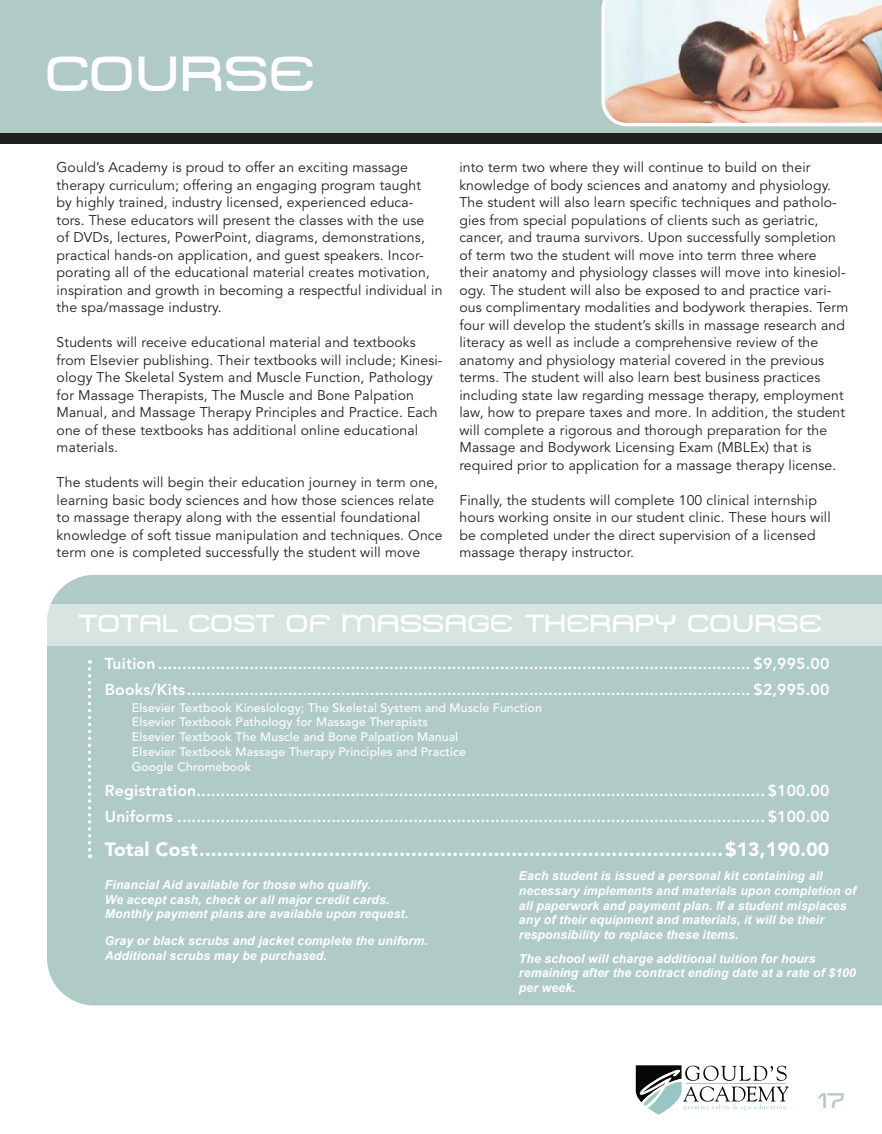
<style>
.page{position:relative;width:882px;height:1134px;background:#fff}
.page>*{position:absolute;margin:0;border:0;box-sizing:border-box;transform-origin:0 0}
.t1{font:49px "Metro DF";color:#fff}
.t2{font:24.5px "Metro DF";color:#fff}
.t3{font:21px "Metro DF";color:#b0cbc6}
.t4{font:900 19.25px "Avenir LT Std";letter-spacing:.01em;color:#fff}
.t5{font:800 15.75px/26.2px "Avenir LT Std";letter-spacing:.01em;color:#fff}
.t6{font:14px/17.5px "Avenir LT Std";letter-spacing:.01em;color:#221f1f}
.t7{font:italic 700 12.25px/14.7px "Arial";letter-spacing:.01em;color:#fff}
.t8{font:500 12.25px/14.7px "Avenir LT Std";letter-spacing:.01em;color:#fff}
</style>
<div class="page">
<svg style="left:636px;top:1065px;width:153px;height:50px"></svg>
<div style="left:0;top:126px;width:882px;height:18px;background:#221f1f"></div>
<div style="left:0;top:0;width:882px;height:133px;background:#b0cbc6"></div>
<img style="left:601px;top:0;width:281px;height:127px">
<div style="left:47px;top:575px;width:835px;height:430px;background:#b0cbc6"></div>
<div style="left:47px;top:604px;width:835px;height:41px;background:#d7e4e2"></div>
<svg style="left:88px;top:660px;width:3px;height:198px"></svg>
<h1 class="t1" style="left:47px;top:45px;width:270px">COURSE</h1>
<p class="t6" style="left:57px;top:160px;width:387px">Gould’s Academy is proud to offer an exciting massage therapy curriculum; offering an engaging program taught<br>by highly trained, industry licensed, experienced educa&shy;tors. These educators will present the classes with the use<br>of DVDs, lectures, PowerPoint, diagrams, demonstrations, practical hands-on application, and guest speakers. Incor&shy;porating all of the educational material creates motivation, inspiration and growth in becoming a respectful individual in the spa/massage industry.</p>
<p class="t6" style="left:57px;top:335px;width:387px">Students will receive educational material and textbooks from Elsevier publishing. Their textbooks will include; Kinesi&shy;ology The Skeletal System and Muscle Function, Pathology for Massage Therapists, The Muscle and Bone Palpation Manual, and Massage Therapy Principles and Practice. Each one of these textbooks has additional online educational materials.</p>
<p class="t6" style="left:57px;top:475px;width:387px">The students will begin their education journey in term one, learning basic body sciences and how those sciences relate to massage therapy along with the essential foundational knowledge of soft tissue manipulation and techniques. Once term one is completed successfully the student will move</p>
<p class="t6" style="left:459px;top:160px;width:390px">into term two where they will continue to build on their knowledge of body sciences and anatomy and physiology.<br>The student will also learn specific techniques and patholo&shy;gies from special populations of clients such as geriatric, cancer, and trauma survivors. Upon successfully sompletion of term two the student will move into term three where their anatomy and physiology classes will move into kinesiol&shy;ogy. The student will also be exposed to and practice vari&shy;ous complimentary modalities and bodywork therapies. Term four will develop the student’s skills in massage research and literacy as well as include a comprehensive review of the anatomy and physiology material covered in the previous terms. The student will also learn best business practices including state law regarding message therapy, employment law, how to prepare taxes and more. In addition, the student will complete a rigorous and thorough preparation for the Massage and Bodywork Licensing Exam (MBLEx) that is required prior to application for a massage therapy license.</p>
<p class="t6" style="left:459px;top:492px;width:373px">Finally, the students will complete 100 clinical internship hours working onsite in our student clinic. These hours will be completed under the direct supervision of a licensed massage therapy instructor.</p>
<h2 class="t2" style="left:78px;top:610px;width:746px">TOTAL COST OF MASSAGE THERAPY COURSE</h2>
<p class="t5" style="left:105px;top:651px;width:726px">Tuition ........................................................................................................................... $9,995.00<br>Books/Kits ..................................................................................................................... $2,995.00</p>
<p class="t8" style="left:132px;top:701px;width:412px">Elsevier Textbook Kinesiology; The Skeletal System and Muscle Function Elsevier Textbook Pathology for Massage Therapists<br>Elsevier Textbook The Muscle and Bone Palpation Manual<br>Elsevier Textbook Massage Therapy Principles and Practice<br>Google Chromebook</p>
<p class="t5" style="left:105px;top:778px;width:726px">Registration ...................................................................................................................... $100.00<br>Uniforms .......................................................................................................................... $100.00</p>
<h3 class="t4" style="left:105px;top:841px;width:726px">Total Cost .........................................................................................$13,190.00</h3>
<p class="t7" style="left:105px;top:878px;width:305px">Financial Aid available for those who qualify.<br>We accept cash, check or all major credit cards.<br>Monthly payment plans are available upon request.</p>
<p class="t7" style="left:105px;top:934px;width:324px">Gray or black scrubs and jacket complete the uniform.<br>Additional scrubs may be purchased.</p>
<p class="t7" style="left:519px;top:869px;width:339px">Each student is issued a personal kit containing all necessary implements and materials upon completion of all paperwork and payment plan. If a student misplaces any of their equipment and materials, it will be their responsibility to replace these items.</p>
<p class="t7" style="left:519px;top:952px;width:339px">The school will charge additional tuition for hours remaining after the contract ending date at a rate of $100 per week.</p>
<h3 class="t3" style="left:817px;top:1088px;width:30px">17</h3>
</div>
